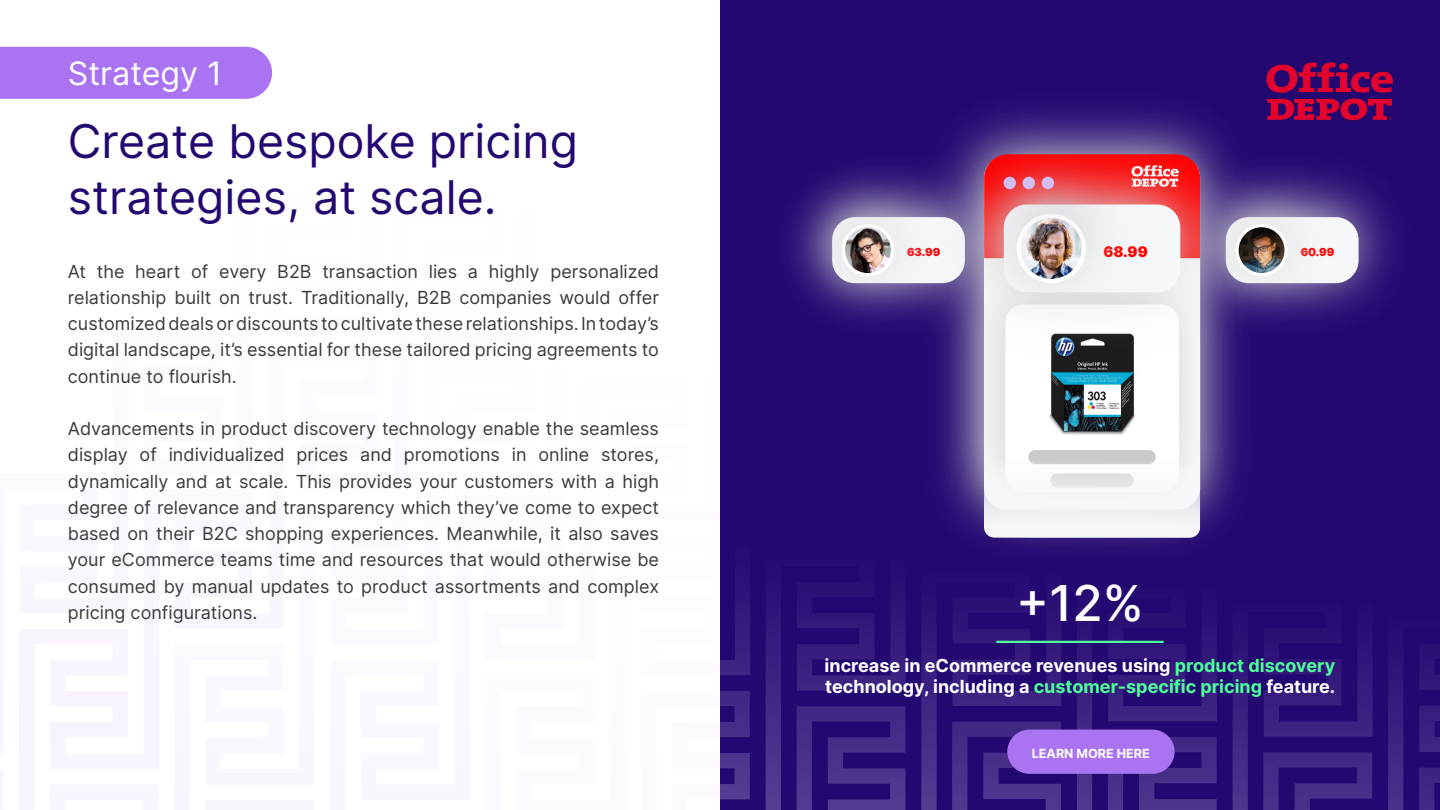
<style>
.page{position:relative;width:1440px;height:810px;background:#fff}
.page>*{position:absolute;margin:0;border:0;box-sizing:border-box;transform-origin:0 0}
.t1{font:500 49.5px "Inter";color:#fff}
.t2{font:46.5px/55.8px "Inter";color:#230871}
.t3{font:32.25px "Inter";color:#fff}
.t4{font:18px/26.2px "Inter";color:#3b3b3b;text-align:justify}
.t5{font:700 18px/21.6px "Inter";color:#fff}
.t6{font:14.7px "Inter V";color:#f00}
.t7{font:700 12.6px "Inter";color:#fff}
.t8{font:11.02px "Inter V";color:#f00}
.s1{color:#4eff99}
</style>
<div class="page">
<div style="left:720px;top:0;width:720px;height:810px;background:#230871"></div>
<svg style="left:1232px;top:646px;width:16px;height:164px"></svg>
<svg style="left:1263px;top:646px;width:177px;height:164px"></svg>
<svg style="left:1061px;top:630px;width:156px;height:180px"></svg>
<svg style="left:921px;top:615px;width:140px;height:195px"></svg>
<svg style="left:765px;top:600px;width:141px;height:210px"></svg>
<svg style="left:720px;top:584px;width:30px;height:216px"></svg>
<svg style="left:0;top:753px;width:189px;height:57px"></svg>
<svg style="left:0;top:624px;width:159px;height:129px"></svg>
<div style="left:1007px;top:730px;width:168px;height:44px;background:#aa73f2;border-radius:22px"></div>
<img style="left:1000px;top:110px;width:201px;height:14px">
<img style="left:940px;top:363px;width:298px;height:183px">
<div style="left:1005px;top:304px;width:174px;height:188px;background:#fff;border-radius:18px"></div>
<svg style="left:984px;top:438px;width:216px;height:100px"></svg>
<img style="left:1049px;top:363px;width:86px;height:72px">
<img style="left:792px;top:169px;width:134px;height:152px">
<div style="left:842px;top:224px;width:52px;height:52px;background:#fff;border-radius:50%"></div>
<img style="left:845px;top:227px;width:46px;height:46px;border-radius:23px">
<img style="left:1360px;top:185px;width:33px;height:120px">
<img style="left:1254px;top:169px;width:106px;height:153px">
<div style="left:1235px;top:224px;width:53px;height:52px;background:#fff;border-radius:50%"></div>
<img style="left:1239px;top:227px;width:45px;height:46px;border-radius:23px">
<img style="left:926px;top:124px;width:328px;height:239px">
<div style="left:1004px;top:205px;width:176px;height:87px;background:#f6f7f8;border-radius:23px"></div>
<img style="left:939px;top:133px;width:220px;height:221px">
<img style="left:951px;top:124px;width:19px;height:163px">
<img style="left:970px;top:118px;width:19px;height:169px">
<img style="left:989px;top:115px;width:172px;height:172px">
<div style="left:1042px;top:177px;width:12px;height:12px;background:#d2bef3;border-radius:50%"></div>
<img style="left:1266px;top:62px;width:127px;height:59px">
<hr style="left:996px;top:641px;width:168px;height:2px;background:#4eff99">
<div style="left:0;top:47px;width:272px;height:52px;background:#aa73f2"></div>
<h3 class="t3" style="left:68px;top:50px;width:156px">Strategy 1</h3>
<h2 class="t2" style="left:68px;top:112px;width:512px">Create bespoke pricing strategies, at scale.</h2>
<p class="t4" style="left:68px;top:258px;width:593px">At the heart of every B2B transaction lies a highly personalized relationship built on trust. Traditionally, B2B companies would offer customized deals or discounts to cultivate these relationships. In today’s digital landscape, it’s essential for these tailored pricing agreements to continue to flourish.</p>
<p class="t4" style="left:68px;top:415px;width:593px">Advancements in product discovery technology enable the seamless display of individualized prices and promotions in online stores, dynamically and at scale. This provides your customers with a high degree of relevance and transparency which they’ve come to expect based on their B2C shopping experiences. Meanwhile, it also saves your eCommerce teams time and resources that would otherwise be consumed by manual updates to product assortments and complex pricing configurations.</p>
<p class="t8" style="left:907px;top:244px;width:35px">63.99</p>
<p class="t6" style="left:1103px;top:241px;width:46px">68.99</p>
<p class="t8" style="left:1301px;top:244px;width:35px">60.99</p>
<h1 class="t1" style="left:1016px;top:567px;width:129px">+12%</h1>
<p class="t5" style="left:825px;top:654px;width:512px">increase in eCommerce revenues using <span class="s1">product discovery </span>technology, including a <span class="s1">customer-specific pricing</span> feature.</p>
<p class="t7" style="left:1032px;top:744px;width:120px">LEARN MORE HERE</p>
</div>
